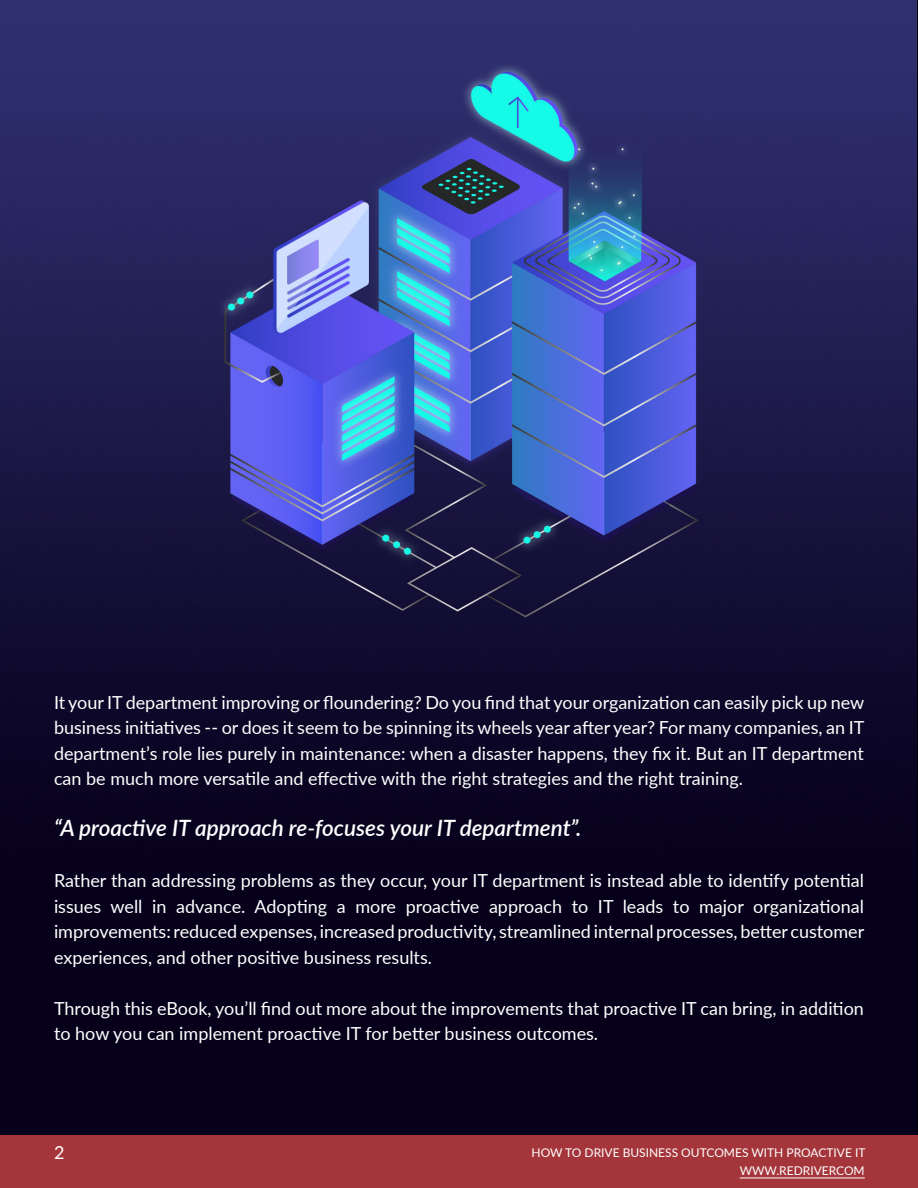
<style>
.page{position:relative;width:918px;height:1188px;background:#fff}
.page>*{position:absolute;margin:0;border:0;box-sizing:border-box;transform-origin:0 0}
.t1{font:italic 600 22.5px "Lato";color:#fff}
.t2{font:18px/25.5px "Lato";color:#fff;text-align:justify}
.t3{font:12px "Lato";color:#fff}
</style>
<div class="page">
<div style="left:0;top:1134px;width:918px;height:54px;background:#a4353a"></div>
<hr style="left:740px;top:1178px;width:125px;height:1px;background:#fff">
<img style="left:0;top:0;width:916px;height:1135px">
<p class="t2" style="left:54px;top:689px;width:812px">It your IT department improving or floundering? Do you find that your organization can easily pick up new business initiatives -- or does it seem to be spinning its wheels year after year? For many companies, an IT department’s role lies purely in maintenance: when a disaster happens, they fix it. But an IT department can be much more versatile and effective with the right strategies and the right training.</p>
<p class="t1" style="left:54px;top:812px;width:529px">“A proactive IT approach re-focuses your IT department”.</p>
<p class="t2" style="left:54px;top:867px;width:812px">Rather than addressing problems as they occur, your IT department is instead able to identify potential issues well in advance. Adopting a more proactive approach to IT leads to major organizational improvements: reduced expenses, increased productivity, streamlined internal processes, better customer experiences, and other positive business results.</p>
<p class="t2" style="left:54px;top:995px;width:811px">Through this eBook, you’ll find out more about the improvements that proactive IT can bring, in addition to how you can implement proactive IT for better business outcomes.</p>
<p class="t2" style="left:54px;top:1139px;width:12px">2</p>
<p class="t3" style="left:532px;top:1144px;width:335px">HOW TO DRIVE BUSINESS OUTCOMES WITH PROACTIVE IT</p>
<p class="t3" style="left:740px;top:1162px;width:126px">WWW.REDRIVERCOM</p>
</div>
